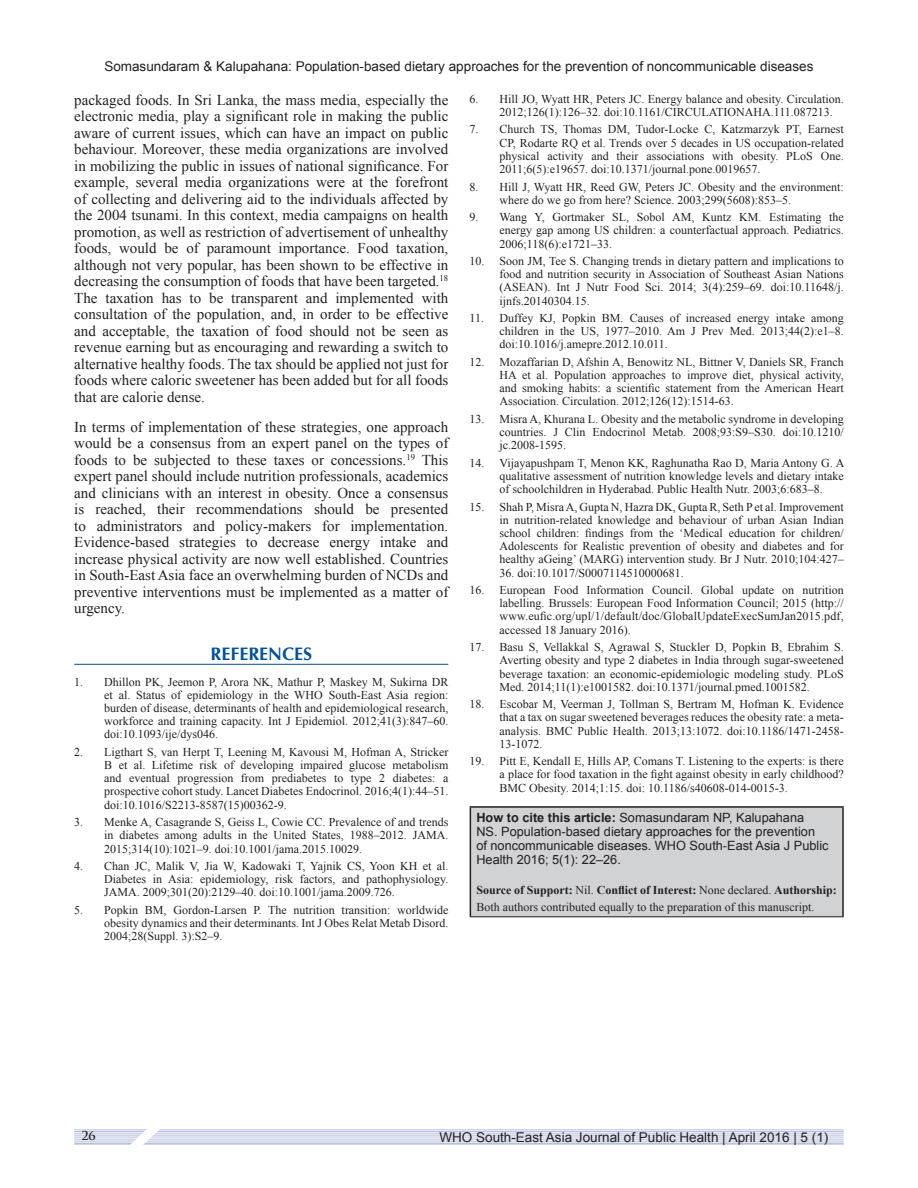
<style>
.page{position:relative;width:918px;height:1188px;background:#fff}
.page>*{position:absolute;margin:0;border:0;box-sizing:border-box;transform-origin:0 0}
.t1{font:700 18px "CG Omega";color:#01519b}
.t2{font:15px/16.5px "Times New Roman";color:#231f20;text-align:justify}
.t3{font:13.5px "Arial";color:#231f20}
.t4{font:12.75px/14.1px "Arial";color:#231f20}
.t5{font:12px/13.2px "Times New Roman";color:#231f20;text-align:justify}
.t6{font:700 12px "Trajan Pro";color:#231f20}
.s1{font-weight:700}
</style>
<div class="page">
<hr style="left:74px;top:1130px;width:770px;height:1px;background:#b6bfde">
<hr style="left:74px;top:1131px;width:770px;height:1px;background:#b6bfde">
<hr style="left:74px;top:1133px;width:770px;height:1px;background:#b6bfde">
<hr style="left:74px;top:1135px;width:770px;height:1px;background:#b6bfde">
<hr style="left:74px;top:1137px;width:770px;height:1px;background:#b6bfde">
<hr style="left:74px;top:1139px;width:770px;height:1px;background:#b6bfde">
<hr style="left:74px;top:1141px;width:770px;height:1px;background:#b6bfde">
<hr style="left:74px;top:1143px;width:770px;height:2px;background:#b6bfde">
<svg style="left:116px;top:1129px;width:62px;height:16px"></svg>
<hr style="left:74px;top:664px;width:374px;height:1px;background:#01519b">
<div style="left:470px;top:807px;width:373px;height:110px;background:#d1d2d4"></div>
<hr style="left:470px;top:806px;width:374px;height:2px;background:#231f20">
<hr style="left:470px;top:808px;width:1px;height:108px;background:#231f20">
<hr style="left:842px;top:808px;width:2px;height:108px;background:#231f20">
<hr style="left:470px;top:916px;width:374px;height:1px;background:#231f20">
<p class="t3" style="left:104px;top:58px;width:711px">Somasundaram &amp; Kalupahana: Population-based dietary approaches for the prevention of noncommunicable diseases</p>
<p class="t2" style="left:74px;top:91px;width:376px">packaged foods. In Sri Lanka, the mass media, especially the electronic media, play a significant role in making the public aware of current issues, which can have an impact on public behaviour. Moreover, these media organizations are involved in mobilizing the public in issues of national significance. For example, several media organizations were at the forefront of collecting and delivering aid to the individuals affected by the 2004 tsunami. In this context, media campaigns on health promotion, as well as restriction of advertisement of unhealthy foods, would be of paramount importance. Food taxation, although not very popular, has been shown to be effective in decreasing the consumption of foods that have been targeted.<sup>18<br></sup>The taxation has to be transparent and implemented with consultation of the population, and, in order to be effective and acceptable, the taxation of food should not be seen as revenue earning but as encouraging and rewarding a switch to alternative healthy foods. The tax should be applied not just for foods where caloric sweetener has been added but for all foods that are calorie dense.</p>
<p class="t2" style="left:74px;top:418px;width:376px">In terms of implementation of these strategies, one approach would be a consensus from an expert panel on the types of foods to be subjected to these taxes or concessions.<sup>19</sup> This expert panel should include nutrition professionals, academics and clinicians with an interest in obesity. Once a consensus is reached, their recommendations should be presented to administrators and policy-makers for implementation.<br>Evidence-based strategies to decrease energy intake and increase physical activity are now well established. Countries in South-East Asia face an overwhelming burden of NCDs and preventive interventions must be implemented as a matter of urgency.</p>
<h1 class="t1" style="left:211px;top:642px;width:103px">REFERENCES</h1>
<p class="t5" style="left:104px;top:675px;width:346px;text-indent:-30px">1. Dhillon PK, Jeemon P, Arora NK, Mathur P, Maskey M, Sukirna DR et al. Status of epidemiology in the WHO South-East Asia region: burden of disease, determinants of health and epidemiological research, workforce and training capacity. Int J Epidemiol. 2012;41(3):847–60. doi:10.1093/ije/dys046.</p>
<p class="t5" style="left:104px;top:745px;width:346px;text-indent:-30px">2. Ligthart S, van Herpt T, Leening M, Kavousi M, Hofman A, Stricker B et al. Lifetime risk of developing impaired glucose metabolism and eventual progression from prediabetes to type 2 diabetes: a prospective cohort study. Lancet Diabetes Endocrinol. 2016;4(1):44–51. doi:10.1016/S2213-8587(15)00362-9.</p>
<p class="t5" style="left:104px;top:815px;width:346px;text-indent:-30px">3. Menke A, Casagrande S, Geiss L, Cowie CC. Prevalence of and trends in diabetes among adults in the United States, 1988–2012. JAMA.<br>2015;314(10):1021–9. doi:10.1001/jama.2015.10029.</p>
<p class="t5" style="left:104px;top:859px;width:346px;text-indent:-30px">4. Chan JC, Malik V, Jia W, Kadowaki T, Yajnik CS, Yoon KH et al.<br>Diabetes in Asia: epidemiology, risk factors, and pathophysiology.<br>JAMA. 2009;301(20):2129–40. doi:10.1001/jama.2009.726.</p>
<p class="t5" style="left:104px;top:903px;width:346px;text-indent:-30px">5. Popkin BM, Gordon-Larsen P. The nutrition transition: worldwide obesity dynamics and their determinants. Int J Obes Relat Metab Disord.<br>2004;28(Suppl. 3):S2–9.</p>
<p class="t5" style="left:500px;top:92px;width:346px;text-indent:-30px">6. Hill JO, Wyatt HR, Peters JC. Energy balance and obesity. Circulation.<br>2012;126(1):126–32. doi:10.1161/CIRCULATIONAHA.111.087213.</p>
<p class="t5" style="left:500px;top:123px;width:346px;text-indent:-30px">7. Church TS, Thomas DM, Tudor-Locke C, Katzmarzyk PT, Earnest CP, Rodarte RQ et al. Trends over 5 decades in US occupation-related physical activity and their associations with obesity. PLoS One.<br>2011;6(5):e19657. doi:10.1371/journal.pone.0019657.</p>
<p class="t5" style="left:500px;top:180px;width:346px;text-indent:-30px">8. Hill J, Wyatt HR, Reed GW, Peters JC. Obesity and the environment: where do we go from here? Science. 2003;299(5608):853–5.</p>
<p class="t5" style="left:500px;top:210px;width:346px;text-indent:-30px">9. Wang Y, Gortmaker SL, Sobol AM, Kuntz KM. Estimating the energy gap among US children: a counterfactual approach. Pediatrics.<br>2006;118(6):e1721–33.</p>
<p class="t5" style="left:500px;top:254px;width:346px;text-indent:-30px">10. Soon JM, Tee S. Changing trends in dietary pattern and implications to food and nutrition security in Association of Southeast Asian Nations (ASEAN). Int J Nutr Food Sci. 2014; 3(4):259–69. doi:10.11648/j. ijnfs.20140304.15.</p>
<p class="t5" style="left:500px;top:311px;width:346px;text-indent:-30px">11. Duffey KJ, Popkin BM. Causes of increased energy intake among children in the US, 1977–2010. Am J Prev Med. 2013;44(2):e1–8. doi:10.1016/j.amepre.2012.10.011.</p>
<p class="t5" style="left:500px;top:355px;width:346px;text-indent:-30px">12. Mozaffarian D, Afshin A, Benowitz NL, Bittner V, Daniels SR, Franch HA et al. Population approaches to improve diet, physical activity, and smoking habits: a scientific statement from the American Heart Association. Circulation. 2012;126(12):1514-63.</p>
<p class="t5" style="left:500px;top:412px;width:346px;text-indent:-30px">13. Misra A, Khurana L. Obesity and the metabolic syndrome in developing countries. J Clin Endocrinol Metab. 2008;93:S9–S30. doi:10.1210/ jc.2008-1595.</p>
<p class="t5" style="left:500px;top:456px;width:346px;text-indent:-30px">14. Vijayapushpam T, Menon KK, Raghunatha Rao D, Maria Antony G. A qualitative assessment of nutrition knowledge levels and dietary intake of schoolchildren in Hyderabad. Public Health Nutr. 2003;6:683–8.</p>
<p class="t5" style="left:500px;top:500px;width:346px;text-indent:-30px">15. Shah P, Misra A, Gupta N, Hazra DK, Gupta R, Seth P et al. Improvement in nutrition-related knowledge and behaviour of urban Asian Indian school children: findings from the ‘Medical education for children/ Adolescents for Realistic prevention of obesity and diabetes and for healthy aGeing’ (MARG) intervention study. Br J Nutr. 2010;104:427–</p>
<p class="t5" style="left:500px;top:566px;width:186px">36. doi:10.1017/S0007114510000681.</p>
<p class="t5" style="left:500px;top:583px;width:346px;text-indent:-30px">16. European Food Information Council. Global update on nutrition labelling. Brussels: European Food Information Council; 2015 (http:// www.eufic.org/upl/1/default/doc/GlobalUpdateExecSumJan2015.pdf, accessed 18 January 2016).</p>
<p class="t5" style="left:500px;top:640px;width:346px;text-indent:-30px">17. Basu S, Vellakkal S, Agrawal S, Stuckler D, Popkin B, Ebrahim S.<br>Averting obesity and type 2 diabetes in India through sugar-sweetened beverage taxation: an economic-epidemiologic modeling study. PLoS Med. 2014;11(1):e1001582. doi:10.1371/journal.pmed.1001582.</p>
<p class="t5" style="left:500px;top:697px;width:346px;text-indent:-30px">18. Escobar M, Veerman J, Tollman S, Bertram M, Hofman K. Evidence that a tax on sugar sweetened beverages reduces the obesity rate: a meta&shy;analysis. BMC Public Health. 2013;13:1072. doi:10.1186/1471-2458- 13-1072.</p>
<p class="t5" style="left:500px;top:754px;width:346px;text-indent:-30px">19. Pitt E, Kendall E, Hills AP, Comans T. Listening to the experts: is there a place for food taxation in the fight against obesity in early childhood?<br>BMC Obesity. 2014;1:15. doi: 10.1186/s40608-014-0015-3.</p>
<p class="t4" style="left:476px;top:811px;width:354px"><span class="s1">How to cite this article:</span> Somasundaram NP, Kalupahana NS. Population-based dietary approaches for the prevention of noncommunicable diseases. WHO South-East Asia J Public Health 2016; 5(1): 22–26.</p>
<p class="t5" style="left:476px;top:882px;width:362px;line-height:16.5px"><span class="s1">Source of Support:</span> Nil. <span class="s1">Conflict of Interest:</span> None declared. <span class="s1">Authorship:<br></span>Both authors contributed equally to the preparation of this manuscript.</p>
<p class="t6" style="left:81px;top:1128px;width:16px">26</p>
<p class="t3" style="left:439px;top:1129px;width:390px">WHO South-East Asia Journal of Public Health | April 2016 | 5 (1)</p>
</div>
